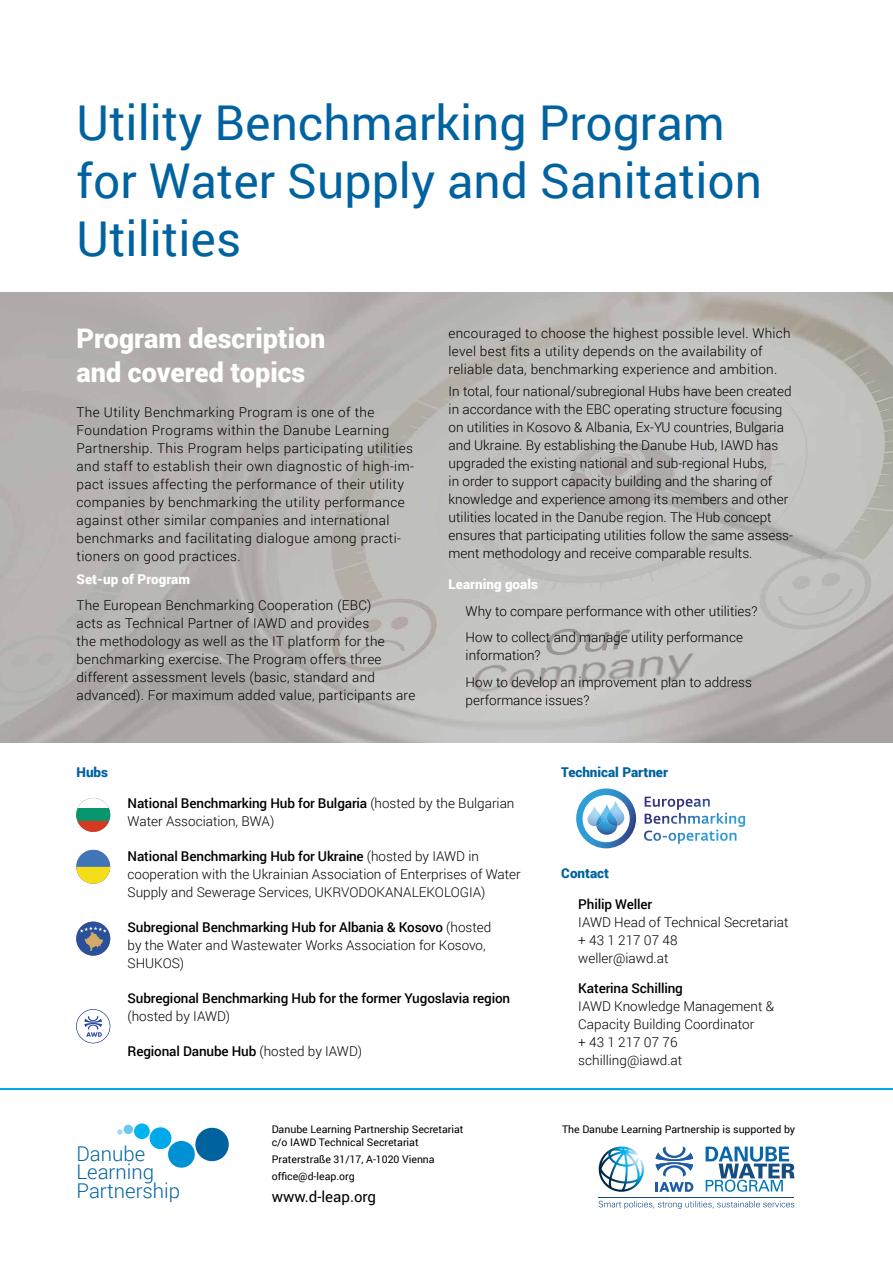
<style>
.page{position:relative;width:893px;height:1263px;background:#fff}
.page>*{position:absolute;margin:0;border:0;box-sizing:border-box;transform-origin:0 0}
.t1{font:48px/57.6px "Roboto";color:#0063a0}
.t2{font:900 27px/34.5px "Roboto";color:#fff}
.t3{font:300 20.4px/18.5px "Roboto";color:#0063a0}
.t4{font:15px "Roboto";color:#000}
.t5{font:300 13.5px/18px "Roboto";color:#000}
.t6{font:300 13.5px/18px "Roboto";letter-spacing:.02em;color:#000}
.t7{font:300 13.5px/18px "Roboto";letter-spacing:.03em;color:#000}
.t8{font:500 13.5px "Roboto";letter-spacing:-.01em;color:#000}
.t9{font:900 13.5px "Roboto";color:#fff}
.t10{font:900 13.5px "Roboto";color:#0063a0}
.t11{font:10.5px/16.8px "Roboto";color:#000}
.s1{font-weight:500}
.s2{font-weight:300}
.s3{color:#fff}
</style>
<div class="page">
<img style="left:0;top:293px;width:893px;height:450px">
<hr style="left:0;top:1089px;width:893px;height:1px;background:#00a9ec">
<div style="left:195px;top:1128px;width:34px;height:33px;background:#0063a0;border-radius:50%"></div>
<div style="left:168px;top:1141px;width:27px;height:27px;background:#0091d5;border-radius:50%"></div>
<div style="left:150px;top:1127px;width:21px;height:22px;background:#00a9ec;border-radius:50%"></div>
<div style="left:134px;top:1123px;width:16px;height:16px;background:#00b5ef;border-radius:50%"></div>
<div style="left:124px;top:1125px;width:9px;height:9px;background:#6ec6f1;border-radius:50%"></div>
<svg style="left:117px;top:1129px;width:6px;height:6px"></svg>
<hr style="left:599px;top:1197px;width:195px;height:1px;background:#164d80">
<svg style="left:706px;top:1146px;width:89px;height:46px"></svg>
<svg style="left:599px;top:1201px;width:195px;height:8px"></svg>
<svg style="left:599px;top:1146px;width:45px;height:46px"></svg>
<svg style="left:656px;top:1146px;width:37px;height:46px"></svg>
<svg style="left:576px;top:788px;width:60px;height:60px"></svg>
<svg style="left:645px;top:797px;width:91px;height:27px"></svg>
<svg style="left:77px;top:798px;width:32px;height:11px"></svg>
<div style="left:76px;top:809px;width:34px;height:12px;background:#09966e"></div>
<svg style="left:77px;top:821px;width:32px;height:11px"></svg>
<svg style="left:76px;top:850px;width:34px;height:34px"></svg>
<svg style="left:76px;top:922px;width:34px;height:34px"></svg>
<svg style="left:76px;top:1009px;width:34px;height:34px"></svg>
<h1 class="t1" style="left:77px;top:93px;width:687px">Utility Benchmarking Program for Water Supply and Sanitation<br>Utilities</h1>
<h2 class="t2" style="left:77px;top:320px;width:250px">Program description and covered topics</h2>
<p class="t7" style="left:77px;top:403px;width:339px">The Utility Benchmarking Program is one of the Foundation Programs within the Danube Learning Partnership. This Program helps participating utilities and staff to establish their own diagnostic of high-im&shy;pact issues affecting the performance of their utility companies by benchmarking the utility performance against other similar companies and international benchmarks and facilitating dialogue among practi&shy;tioners on good practices.</p>
<p class="t9" style="left:77px;top:569px;width:115px">Set-up of Program</p>
<p class="t6" style="left:77px;top:596px;width:340px">The European Benchmarking Cooperation (EBC)<br>acts as Technical Partner of IAWD and provides<br>the methodology as well as the IT platform for the benchmarking exercise. The Program offers three different assessment levels (basic, standard and advanced). For maximum added value, participants are</p>
<p class="t10" style="left:77px;top:763px;width:33px">Hubs</p>
<p class="t6" style="left:449px;top:324px;width:344px">encouraged to choose the highest possible level. Which level best fits a utility depends on the availability of reliable data, benchmarking experience and ambition.</p>
<p class="t5" style="left:449px;top:382px;width:346px">In total, four national/subregional Hubs have been created in accordance with the EBC operating structure focusing on utilities in Kosovo &amp; Albania, Ex-YU countries, Bulgaria and Ukraine. By establishing the Danube Hub, IAWD has upgraded the existing national and sub-regional Hubs,<br>in order to support capacity building and the sharing of knowledge and experience among its members and other utilities located in the Danube region. The Hub concept ensures that participating utilities follow the same assess&shy;ment methodology and receive comparable results.</p>
<p class="t9" style="left:449px;top:575px;width:91px">Learning goals</p>
<p class="t5" style="left:466px;top:597px;width:293px;line-height:26.5px">Why to compare performance with other utilities?<br>How to collect and manage utility performance</p>
<p class="t5" style="left:466px;top:641px;width:288px;line-height:26.5px">information?<br>How to develop an improvement plan to address</p>
<p class="t5" style="left:466px;top:690px;width:125px">performance issues?</p>
<p class="t10" style="left:561px;top:763px;width:108px">Technical Partner</p>
<p class="t5" style="left:128px;top:794px;width:388px"><span class="s1">National Benchmarking Hub for Bulgaria</span> (hosted by the Bulgarian<br>Water Association, BWA)</p>
<p class="t5" style="left:128px;top:847px;width:395px"><span class="s1">National Benchmarking Hub for Ukraine</span> (hosted by IAWD in cooperation with the Ukrainian Association of Enterprises of Water<br>Supply and Sewerage Services, UKRVODOKANALEKOLOGIA)</p>
<p class="t5" style="left:128px;top:918px;width:365px"><span class="s1">Subregional Benchmarking Hub for Albania &amp; Kosovo</span> (hosted by the Water and Wastewater Works Association for Kosovo,<br>SHUKOS)</p>
<p class="t8" style="left:128px;top:989px;width:384px">Subregional Benchmarking Hub for the former Yugoslavia region</p>
<p class="t5" style="left:128px;top:1007px;width:104px">(hosted by IAWD)</p>
<p class="t8" style="left:128px;top:1042px;width:236px">Regional Danube Hub <span class="s2">(hosted by IAWD)</span></p>
<p class="t10" style="left:561px;top:863px;width:53px">Contact<span class="s3">:</span></p>
<p class="t8" style="left:578px;top:894px;width:75px">Philip Weller</p>
<p class="t5" style="left:578px;top:912px;width:212px">IAWD Head of Technical Secretariat + 43 1 217 07 48<br>weller@iawd.at</p>
<p class="t8" style="left:578px;top:979px;width:106px">Katerina Schilling</p>
<p class="t5" style="left:578px;top:997px;width:197px">IAWD Knowledge Management &amp;<br>Capacity Building Coordinator<br>+ 43 1 217 07 76 schilling@iawd.at</p>
<h3 class="t3" style="left:77px;top:1144px;width:105px">Danube<br>Learning<br>Partnership</h3>
<p class="t11" style="left:272px;top:1121px;width:193px">Danube Learning Partnership Secretariat</p>
<p class="t11" style="left:562px;top:1121px;width:235px">The Danube Learning Partnership is supported by</p>
<p class="t11" style="left:272px;top:1133px;width:164px">c/o IAWD Technical Secretariat<br>Praterstraße 31/17, A-1020 Vienna office@d-leap.org</p>
<p class="t4" style="left:272px;top:1186px;width:106px">www.d-leap.org</p>
</div>
